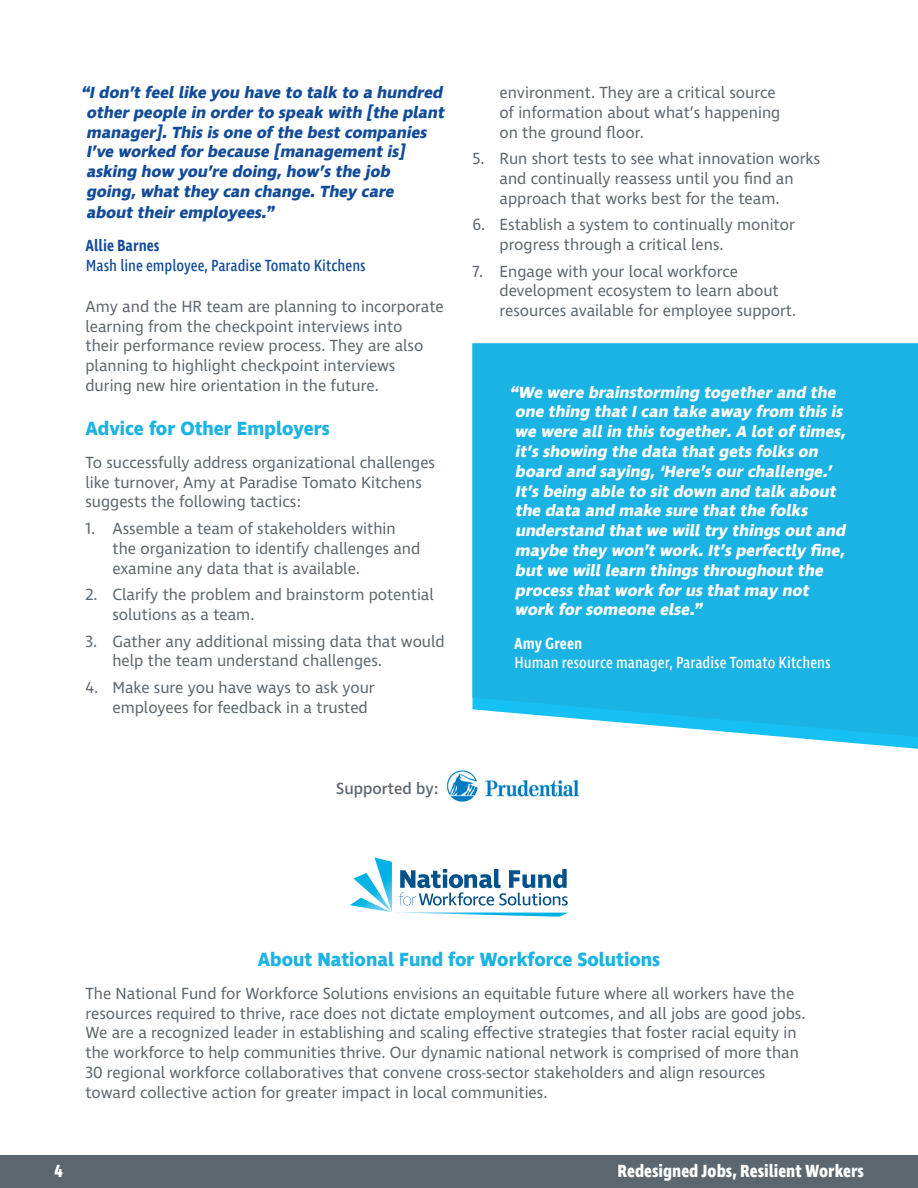
<style>
.page{position:relative;width:918px;height:1188px;background:#fff}
.page>*{position:absolute;margin:0;border:0;box-sizing:border-box;transform-origin:0 0}
.Paragraph_Style_5{font:700 19.5px "Ingra";color:#1ab3e4}
.t1{font:700 18px "Ingra Cd";color:#fff}
.Paragraph_Style_6{font:16.5px/19.8px "Ingra";color:#5c666f;scale:.96 1}
.Paragraph_Style_2{font:italic 700 16.5px/19.8px "Ingra";color:#fff}
.Paragraph_Style_2-2{font:italic 700 16.5px/20px "Ingra";color:#124c98}
.t2{font:16.5px/19.8px "Ingra Cd";color:#fff}
.t3{font:16.5px/19.8px "Ingra Cd";color:#124c98}
.Paragraph_Style_5-2{font:500 16.5px "Ingra";color:#5c666f;scale:.96 1}
.s1{font-weight:600}
</style>
<div class="page">
<div style="left:0;top:1156px;width:918px;height:32px;background:#5c666f"></div>
<svg style="left:350px;top:857px;width:218px;height:60px"></svg>
<svg style="left:785px;top:737px;width:133px;height:12px"></svg>
<div style="left:472px;top:343px;width:446px;height:394px;background:#1ab3e4"></div>
<img style="left:446px;top:769px;width:134px;height:33px">
<p class="Paragraph_Style_2-2" style="left:86px;top:83px;width:363px;text-indent:-6px">“Idon’tfeellike you have to talk to a hundred otherpeople in orderto speak with [the plant manager].Thisisone ofthe bestcompanies I’ve worked forbecause [managementis] asking how you’re doing,how’sthe job going,whatthey can change.They care abouttheiremployees.”</p>
<p class="t3" style="left:86px;top:236px;width:282px"><span class="s1">Allie Barnes<br></span>Mash line employee, Paradise Tomato Kitchens</p>
<p class="Paragraph_Style_6" style="left:85px;top:297px;width:375px">Amy and the HR team are planning to incorporate learning from the checkpoint interviews into<br>their performance review process. They are also planning to highlight checkpoint interviews during new hire orientation in the future.</p>
<p class="Paragraph_Style_5" style="left:85px;top:416px;width:246px">Advice for Other Employers</p>
<p class="Paragraph_Style_6" style="left:85px;top:453px;width:366px">To successfully address organizational challenges like turnover, Amy at Paradise Tomato Kitchens suggests the following tactics:</p>
<p class="Paragraph_Style_6" style="left:112px;top:519px;width:322px;text-indent:-27px">1. Assemble a team of stakeholders within the organization to identify challenges and examine any data that is available.</p>
<p class="Paragraph_Style_6" style="left:112px;top:586px;width:336px;text-indent:-27px">2. Clarify the problem and brainstorm potential solutions as a team.</p>
<p class="Paragraph_Style_6" style="left:112px;top:632px;width:348px;text-indent:-27px">3. Gather any additional missing data that would help the team understand challenges.</p>
<p class="Paragraph_Style_6" style="left:112px;top:678px;width:275px;text-indent:-27px">4. Make sure you have ways to ask your employees for feedback in a trusted</p>
<p class="Paragraph_Style_5-2" style="left:336px;top:778px;width:108px">Supported by:</p>
<p class="Paragraph_Style_6" style="left:500px;top:83px;width:294px">environment. They are a critical source of information about what’s happening on the ground floor.</p>
<p class="Paragraph_Style_6" style="left:500px;top:150px;width:336px;text-indent:-27px">5. Run short tests to see what innovation works and continually reassess until you find an approach that works best for the team.</p>
<p class="Paragraph_Style_6" style="left:500px;top:216px;width:309px;text-indent:-27px">6. Establish a system to continually monitor progress through a critical lens.</p>
<p class="Paragraph_Style_6" style="left:500px;top:262px;width:311px;text-indent:-27px">7. Engage with your local workforce development ecosystem to learn about resources available for employee support.</p>
<p class="Paragraph_Style_2" style="left:515px;top:383px;width:336px;text-indent:-5px">“We were brainstorming togetherand the one thing thatIcan take away from thisis we were allin thistogether.A lotoftimes, it’sshowing the data thatgetsfolkson board and saying,‘Here’sourchallenge.’ It’sbeing able to sitdown and talk about the data and make sure thatthe folks understand thatwe willtry thingsoutand maybe they won’twork.It’sperfectly fine, butwe willlearn thingsthroughoutthe processthatwork forusthatmay not work forsomeone else.”</p>
<p class="t2" style="left:514px;top:634px;width:318px"><span class="s1">Amy Green<br></span>Human resource manager, Paradise Tomato Kitchens</p>
<p class="Paragraph_Style_5" style="left:258px;top:947px;width:404px">About National Fund for Workforce Solutions</p>
<p class="Paragraph_Style_6" style="left:85px;top:984px;width:752px">The National Fund for Workforce Solutions envisions an equitable future where all workers have the resources required to thrive, race does not dictate employment outcomes, and all jobs are good jobs.<br>We are a recognized leader in establishing and scaling effective strategies that foster racial equity in the workforce to help communities thrive. Our dynamic national network is comprised of more than 30 regional workforce collaboratives that convene cross-sector stakeholders and align resources toward collective action for greater impact in local communities.</p>
<p class="t1" style="left:54px;top:1159px;width:10px">4</p>
<p class="t1" style="left:617px;top:1159px;width:248px">Redesigned Jobs, Resilient Workers</p>
</div>
